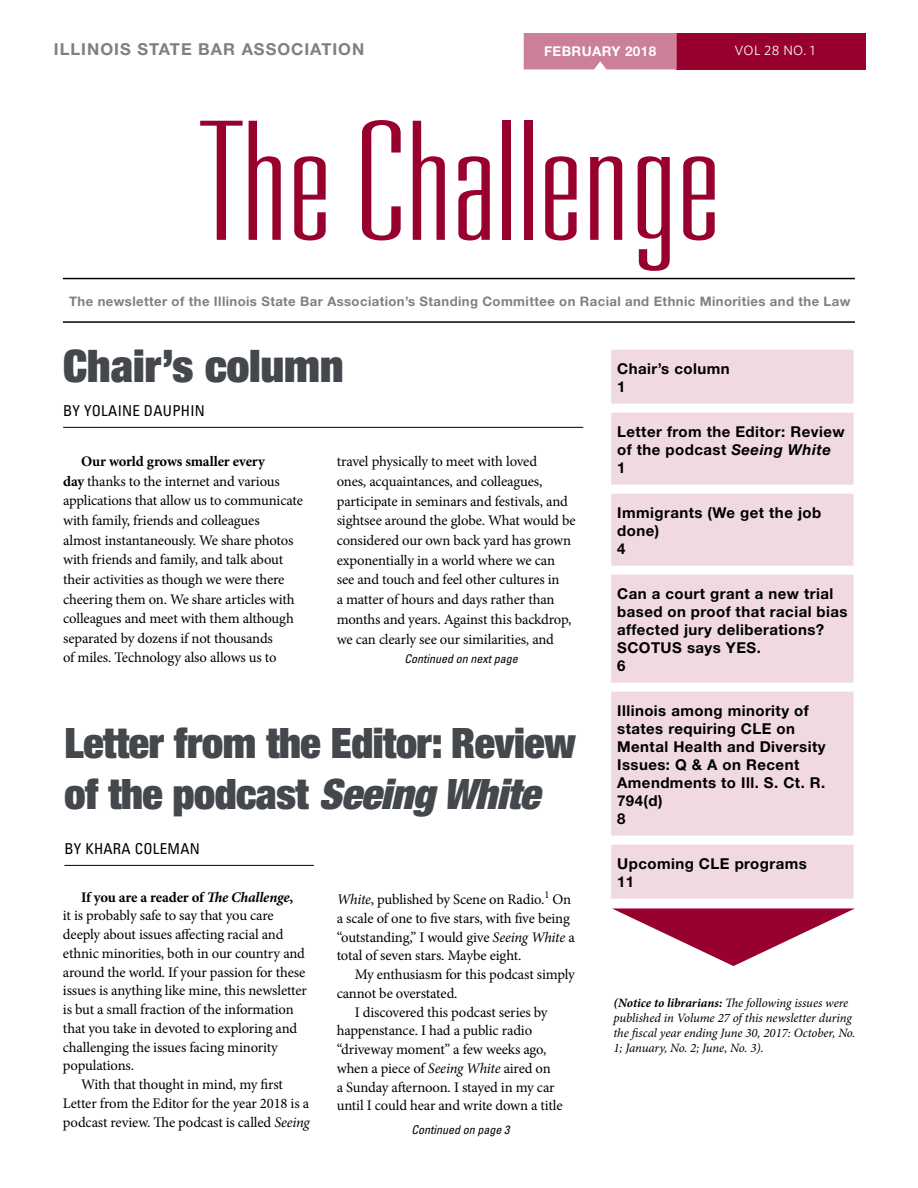
<style>
.page{position:relative;width:918px;height:1188px;background:#fff}
.page>*{position:absolute;margin:0;border:0;box-sizing:border-box;transform-origin:0 0}
.t1{font:100 ultra-condensed 165px "Univers LT Std";color:#98002e;scale:1.41 1}
.t2{font:900 condensed 45px "Helvetica Neue LT Std";color:#44484d}
.t3{font:900 condensed 42px/50.4px "Helvetica Neue LT Std";letter-spacing:-.01em;color:#44484d}
.t4{font:700 16.5px "Helvetica Neue LT Std";letter-spacing:.06em;color:#7e8083}
.t5{font:700 15px/18px "Helvetica Neue LT Std";letter-spacing:.03em;color:#000}
.t6{font:condensed 15px "Univers LT Std";letter-spacing:.02em;color:#000}
.t7{font:14.7px/19.6px "Minion Pro";letter-spacing:-.01em;color:#000}
.t8{font:700 14.7px "Minion Pro";letter-spacing:-.015em;color:#000}
.t9{font:700 13.5px "Helvetica Neue LT Std";letter-spacing:.03em;color:#fff}
.t10{font:13.5px "Whitney";letter-spacing:.03em;color:#fff}
.t11{font:700 13.2px "Helvetica Neue LT Std";letter-spacing:.03em;color:#7e8083}
.t12{font:italic 12.75px/15px "Minion Pro";letter-spacing:-.01em;color:#000}
.t13{font:italic condensed 12px "Univers LT Std";color:#000}
.s1{font-weight:700}
.s2{font-style:italic}
</style>
<div class="page">
<div style="left:677px;top:33px;width:189px;height:36px;background:#98002e"></div>
<div style="left:524px;top:33px;width:153px;height:36px;background:#cb8097"></div>
<hr style="left:63px;top:278px;width:792px;height:1px;background:#000">
<hr style="left:63px;top:321px;width:792px;height:2px;background:#000">
<svg style="left:612px;top:908px;width:243px;height:58px"></svg>
<hr style="left:63px;top:427px;width:520px;height:1px;background:#000">
<div style="left:611px;top:350px;width:243px;height:54px;background:#f0d9e0"></div>
<div style="left:611px;top:413px;width:243px;height:72px;background:#f0d9e0"></div>
<div style="left:611px;top:494px;width:243px;height:72px;background:#f0d9e0"></div>
<div style="left:611px;top:575px;width:243px;height:108px;background:#f0d9e0"></div>
<div style="left:611px;top:692px;width:243px;height:144px;background:#f0d9e0"></div>
<div style="left:611px;top:845px;width:243px;height:54px;background:#f0d9e0"></div>
<hr style="left:64px;top:865px;width:250px;height:1px;background:#000">
<p class="t4" style="left:54px;top:39px;width:312px">ILLINOIS STATE BAR ASSOCIATION</p>
<p class="t9" style="left:544px;top:43px;width:114px">FEBRUARY 2018</p>
<p class="t10" style="left:734px;top:41px;width:82px">VOL 28 NO. 1</p>
<h1 class="t1" style="left:202px;top:97px;width:369px">The Challenge</h1>
<p class="t11" style="left:69px;top:293px;width:783px">The newsletter of the Illinois State Bar Association’s Standing Committee on Racial and Ethnic Minorities and the Law</p>
<h2 class="t2" style="left:63px;top:337px;width:282px">Chair’s column</h2>
<p class="t6" style="left:63px;top:401px;width:143px">BY YOLAINE DAUPHIN</p>
<p class="t7" style="left:63px;top:452px;width:241px;text-indent:18px"><span class="s1">Our world grows smaller every<br>day</span> thanks to the internet and various applications that allow us to communicate with family, friends and colleagues<br>almost instantaneously. We share photos with friends and family, and talk about their activities as though we were there cheering them on. We share articles with colleagues and meet with them although separated by dozens if not thousands<br>of miles. Technology also allows us to</p>
<p class="t7" style="left:337px;top:452px;width:240px">travel physically to meet with loved<br>ones, acquaintances, and colleagues, participate in seminars and festivals, and sightsee around the globe. What would be considered our own back yard has grown exponentially in a world where we can see and touch and feel other cultures in<br>a matter of hours and days rather than months and years. Against this backdrop, we can clearly see our similarities, and</p>
<p class="t13" style="left:405px;top:651px;width:115px">Continued on next page</p>
<h3 class="t3" style="left:64px;top:717px;width:513px">Letter from the Editor: Review of the podcast <span class="s2">Seeing White</span></h3>
<p class="t6" style="left:64px;top:839px;width:137px">BY KHARA COLEMAN</p>
<p class="t8" style="left:81px;top:887px;width:214px">If you are a reader of <span class="s2">The Challenge</span>,</p>
<p class="t7" style="left:63px;top:906px;width:212px">it is probably safe to say that you care</p>
<p class="t7" style="left:63px;top:925px;width:222px">deeply about issues affecting racial and</p>
<p class="t7" style="left:63px;top:943px;width:243px">ethnic minorities, both in our country and</p>
<p class="t7" style="left:63px;top:962px;width:244px">around the world. If your passion for these</p>
<p class="t7" style="left:63px;top:981px;width:245px">issues is anything like mine, this newsletter</p>
<p class="t7" style="left:63px;top:1000px;width:232px">is but a small fraction of the information</p>
<p class="t7" style="left:63px;top:1018px;width:236px">that you take in devoted to exploring and</p>
<p class="t7" style="left:63px;top:1037px;width:216px">challenging the issues facing minority</p>
<p class="t7" style="left:63px;top:1056px;width:73px">populations.</p>
<p class="t7" style="left:81px;top:1075px;width:204px">With that thought in mind, my first</p>
<p class="t7" style="left:63px;top:1093px;width:248px">Letter from the Editor for the year 2018 is a</p>
<p class="t7" style="left:63px;top:1112px;width:248px">podcast review. The podcast is called <span class="s2">Seeing</span></p>
<p class="t7" style="left:337px;top:890px;width:240px;line-height:18.8px"><span class="s2">White</span>, published by Scene on Radio.<sup>1</sup> On a scale of one to five stars, with five being “outstanding,” I would give <span class="s2">Seeing White</span> a total of seven stars. Maybe eight.</p>
<p class="t7" style="left:355px;top:965px;width:222px">My enthusiasm for this podcast simply</p>
<p class="t7" style="left:337px;top:983px;width:122px">cannot be overstated.</p>
<p class="t7" style="left:355px;top:1002px;width:194px">I discovered this podcast series by</p>
<p class="t7" style="left:337px;top:1021px;width:197px">happenstance. I had a public radio</p>
<p class="t7" style="left:337px;top:1040px;width:211px">“driveway moment” a few weeks ago,</p>
<p class="t7" style="left:337px;top:1058px;width:215px">when a piece of <span class="s2">Seeing White</span> aired on</p>
<p class="t7" style="left:337px;top:1077px;width:219px">a Sunday afternoon. I stayed in my car</p>
<p class="t7" style="left:337px;top:1096px;width:227px">until I could hear and write down a title</p>
<p class="t13" style="left:412px;top:1122px;width:99px">Continued on page 3</p>
<p class="t5" style="left:617px;top:359px;width:114px">Chair’s column<br>1</p>
<p class="t5" style="left:617px;top:422px;width:229px">Letter from the Editor: Review of the podcast <span class="s2">Seeing White<br></span>1</p>
<p class="t5" style="left:617px;top:503px;width:206px">Immigrants (We get the job done)<br>4</p>
<p class="t5" style="left:617px;top:584px;width:232px">Can a court grant a new trial based on proof that racial bias affected jury deliberations?<br>SCOTUS says YES.<br>6</p>
<p class="t5" style="left:617px;top:701px;width:210px">Illinois among minority of states requiring CLE on<br>Mental Health and Diversity<br>Issues: Q &amp; A on Recent<br>Amendments to Ill. S. Ct. R.<br>794(d)<br>8</p>
<p class="t5" style="left:617px;top:854px;width:191px">Upcoming CLE programs<br>11</p>
<p class="t12" style="left:614px;top:995px;width:243px"><span class="s1">(Notice to librarians:</span> The following issues were published in Volume 27 of this newsletter during the fiscal year ending June 30, 2017: October, No.<br>1; January, No. 2; June, No. 3).</p>
</div>
